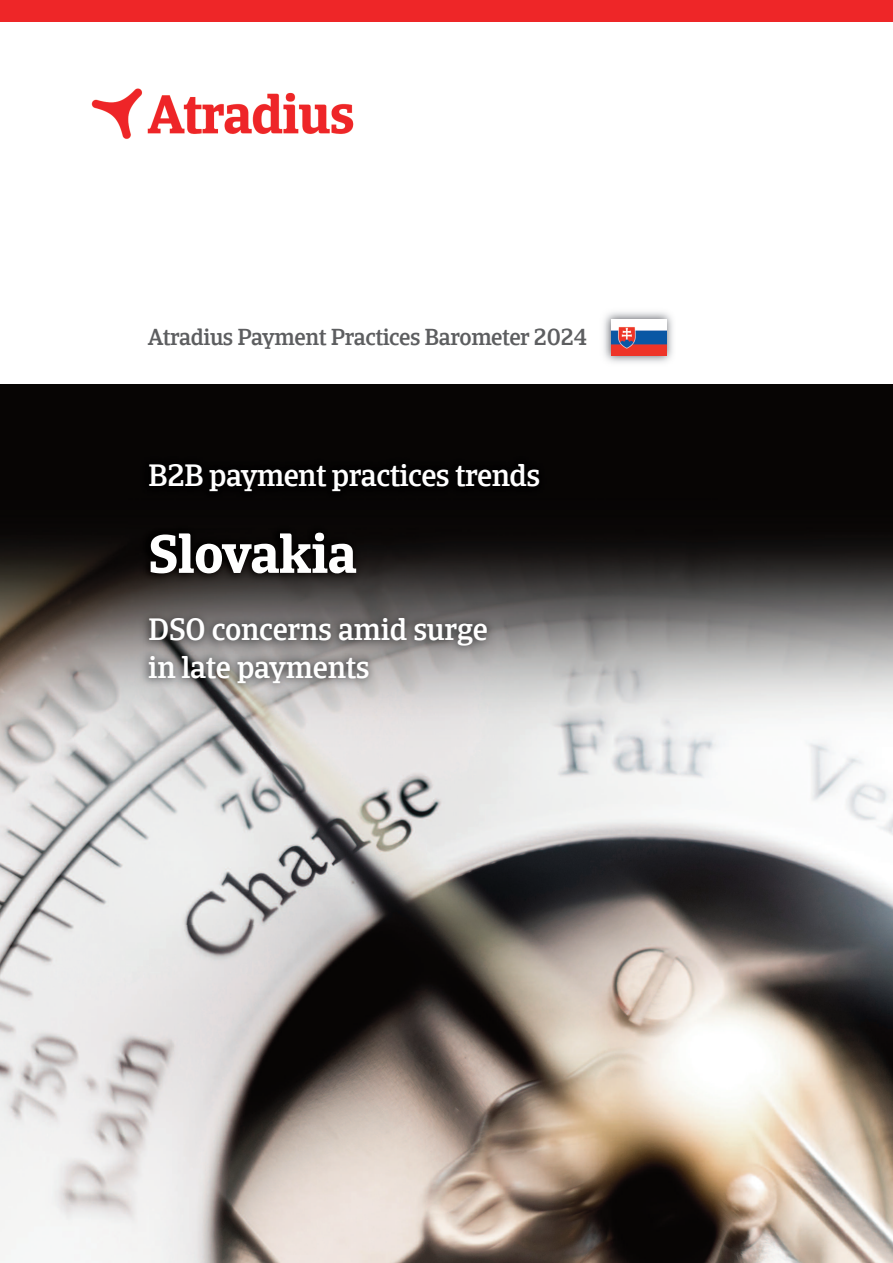
<style>
.page{position:relative;width:893px;height:1263px;background:#fff}
.page>*{position:absolute;margin:0;border:0;box-sizing:border-box;transform-origin:0 0}
.t1{font:700 54px "Catalana";letter-spacing:-.01em;color:#fff}
.t2{font:500 30px/37.5px "Catalana";letter-spacing:-.015em;color:#fff}
.t3{font:500 22.5px "Catalana";letter-spacing:-.02em;color:#5d5e60}
</style>
<div class="page">
<img style="left:0;top:384px;width:893px;height:879px">
<div style="left:0;top:0;width:893px;height:21px;background:#ee2628"></div>
<img style="left:128px;top:430px;width:590px;height:495px">
<img style="left:603px;top:312px;width:70px;height:51px">
<img style="left:611px;top:319px;width:56px;height:36px">
<img style="left:91px;top:88px;width:263px;height:51px">
<p class="t3" style="left:148px;top:322px;width:440px">Atradius Payment Practices Barometer 2024</p>
<p class="t2" style="left:148px;top:457px;width:394px">B2B payment practices trends</p>
<h1 class="t1" style="left:148px;top:519px;width:210px">Slovakia</h1>
<p class="t2" style="left:148px;top:611px;width:341px">DSO concerns amid surge in late payments</p>
</div>
